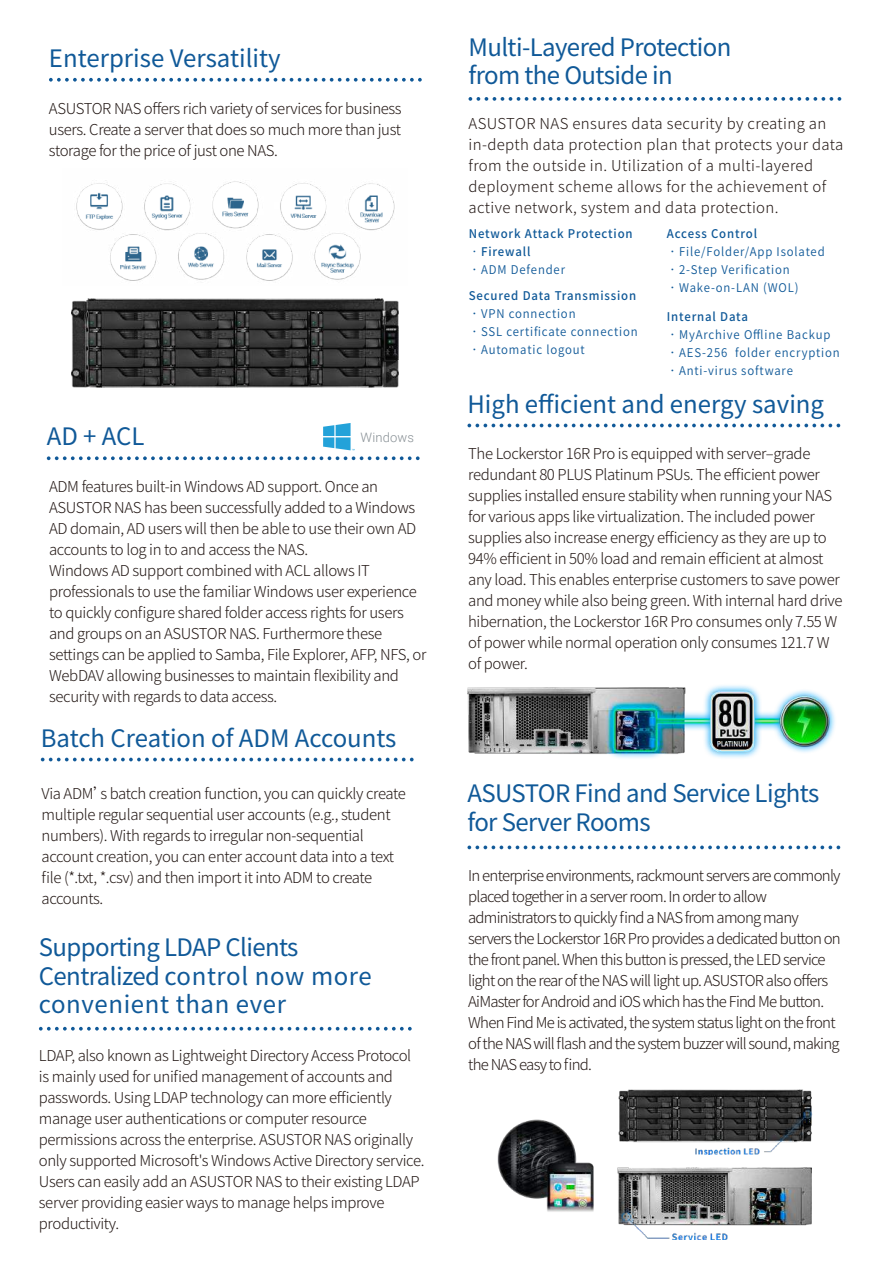
<style>
.page{position:relative;width:893px;height:1263px;background:#fff}
.page>*{position:absolute;margin:0;border:0;box-sizing:border-box;transform-origin:0 0}
.t1{font:24px/28.5px "Noto Sans CJ Ktc";letter-spacing:-.025em;color:#105998}
.t2{font:24px "Noto Sans CJ Ktc";color:#105998}
.t3{font:300 15px/21px "Noto Sans CJ Ktc";letter-spacing:-.025em;color:#231815}
.t4{font:300 15px/21px "Noto Sans CJ Ktc";letter-spacing:-.05em;color:#231815}
.t5{font:300 15px/21px "Noto Sans CJ Ktc";letter-spacing:.025em;color:#231815}
.t6{font:300 13.05px "Roboto";letter-spacing:.01em;color:#889095}
.t7{font:600 12px/18px "Noto Sans CJ Ktc";letter-spacing:.075em;color:#105998;scale:.95 1}
.t8{font:500 12px "Noto Sans CJ Ktc";letter-spacing:.075em;color:#105998;scale:.95 1}
.s1{font-weight:500}
.s2{font-family:"Adobe Ming Std";font-weight:300}
</style>
<div class="page">
<svg style="left:47px;top:456px;width:373px;height:4px"></svg>
<svg style="left:323px;top:423px;width:32px;height:27px"></svg>
<svg style="left:41px;top:758px;width:373px;height:3px"></svg>
<svg style="left:467px;top:424px;width:373px;height:3px"></svg>
<svg style="left:467px;top:845px;width:373px;height:4px"></svg>
<svg style="left:49px;top:78px;width:373px;height:4px"></svg>
<svg style="left:39px;top:1027px;width:373px;height:3px"></svg>
<svg style="left:468px;top:97px;width:373px;height:4px"></svg>
<img style="left:76px;top:180px;width:319px;height:101px">
<img style="left:71px;top:298px;width:328px;height:89px">
<img style="left:497px;top:1119px;width:97px;height:93px">
<img style="left:619px;top:1089px;width:194px;height:66px">
<img style="left:467px;top:685px;width:368px;height:73px">
<img style="left:617px;top:1167px;width:194px;height:72px">
<h1 class="t2" style="left:49px;top:45px;width:233px">Enterprise Versatility</h1>
<p class="t3" style="left:49px;top:98px;width:354px;text-align:justify">ASUSTOR NAS offers rich variety of services for business users. Create a server that does so much more than just storage for the price of just one NAS.</p>
<h1 class="t1" style="left:47px;top:422px;width:99px">AD + ACL</h1>
<p class="t6" style="left:361px;top:429px;width:55px">Windows</p>
<p class="t3" style="left:49px;top:476px;width:379px">ADM features built-in Windows AD support. Once an ASUSTOR NAS has been successfully added to a Windows AD domain, AD users will then be able to use their own AD accounts to log in to and access the NAS.<br>Windows AD support combined with ACL allows IT professionals to use the familiar Windows user experience to quickly configure shared folder access rights for users and groups on an ASUSTOR NAS. Furthermore these settings can be applied to Samba, File Explorer, AFP, NFS, or WebDAV allowing businesses to maintain flexibility and security with regards to data access.</p>
<h1 class="t2" style="left:41px;top:724px;width:357px">Batch Creation of ADM Accounts</h1>
<p class="t3" style="left:42px;top:783px;width:366px">Via ADM’s batch creation function, you can quickly create multiple regular sequential user accounts (e.g., student numbers). With regards to irregular non-sequential account creation, you can enter account data into a text file (*.txt, *.csv) and then import it into ADM to create accounts.</p>
<h1 class="t1" style="left:39px;top:934px;width:334px">Supporting LDAP Clients<br>Centralized control now more convenient than ever</h1>
<p class="t3" style="left:39px;top:1045px;width:387px">LDAP, also known as Lightweight Directory Access Protocol is mainly used for unified management of accounts and passwords. Using LDAP technology can more efficiently manage user authentications or computer resource permissions across the enterprise. ASUSTOR NAS originally only supported Microsoft's Windows Active Directory service.<br>Users can easily add an ASUSTOR NAS to their existing LDAP server providing easier ways to manage helps improve productivity.</p>
<h1 class="t1" style="left:468px;top:33px;width:265px">Multi-Layered Protection from the Outside in</h1>
<p class="t5" style="left:468px;top:114px;width:376px">ASUSTOR NAS ensures data security by creating an in-depth data protection plan that protects your data from the outside in. Utilization of a multi-layered deployment scheme allows for the achievement of active network, system and data protection.</p>
<p class="t8" style="left:469px;top:227px;width:174px">Network Attack Protection</p>
<p class="t7" style="left:469px;top:243px;width:103px"><span class="s1">•Firewall </span><span class="s2">‧</span>ADM Defender</p>
<p class="t7" style="left:469px;top:287px;width:179px"><span class="s1">Secured Data Transmission </span><span class="s2">‧</span>VPN connection<br><span class="s2">‧</span>SSL certificate connection <span class="s2">‧</span>Automatic logout</p>
<p class="t7" style="left:667px;top:225px;width:168px"><span class="s1">Access Control </span><span class="s2">‧</span>File/Folder/App Isolated <span class="s2">‧</span>2-Step Verification <span class="s2">‧</span>Wake-on-LAN (WOL)</p>
<p class="t7" style="left:667px;top:307px;width:183px"><span class="s1">Internal Data<br></span><span class="s2">‧</span>MyArchive Offline Backup <span class="s2">‧</span>AES-256 folder encryption <span class="s2">‧</span>Anti-virus software</p>
<h1 class="t2" style="left:467px;top:390px;width:358px">High efficient and energy saving</h1>
<p class="t3" style="left:468px;top:443px;width:376px">The Lockerstor 16R Pro is equipped with server‒grade redundant 80 PLUS Platinum PSUs. The efficient power supplies installed ensure stability when running your NAS for various apps like virtualization. The included power supplies also increase energy efficiency as they are up to 94% efficient in 50% load and remain efficient at almost any load. This enables enterprise customers to save power and money while also being green. With internal hard drive hibernation, the Lockerstor 16R Pro consumes only 7.55 W of power while normal operation only consumes 121.7 W of power.</p>
<h1 class="t1" style="left:467px;top:780px;width:353px">ASUSTOR Find and Service Lights for Server Rooms</h1>
<p class="t4" style="left:468px;top:865px;width:374px">In enterprise environments, rackmount servers are commonly placed together in a server room. In order to allow administrators to quickly find a NAS from among many servers the Lockerstor 16R Pro provides a dedicated button on the front panel. When this button is pressed, the LED service light on the rear of the NAS will light up. ASUSTOR also offers AiMaster for Android and iOS which has the Find Me button.<br>When Find Me is activated, the system status light on the front of the NAS will flash and the system buzzer will sound, making the NAS easy to find.</p>
</div>
